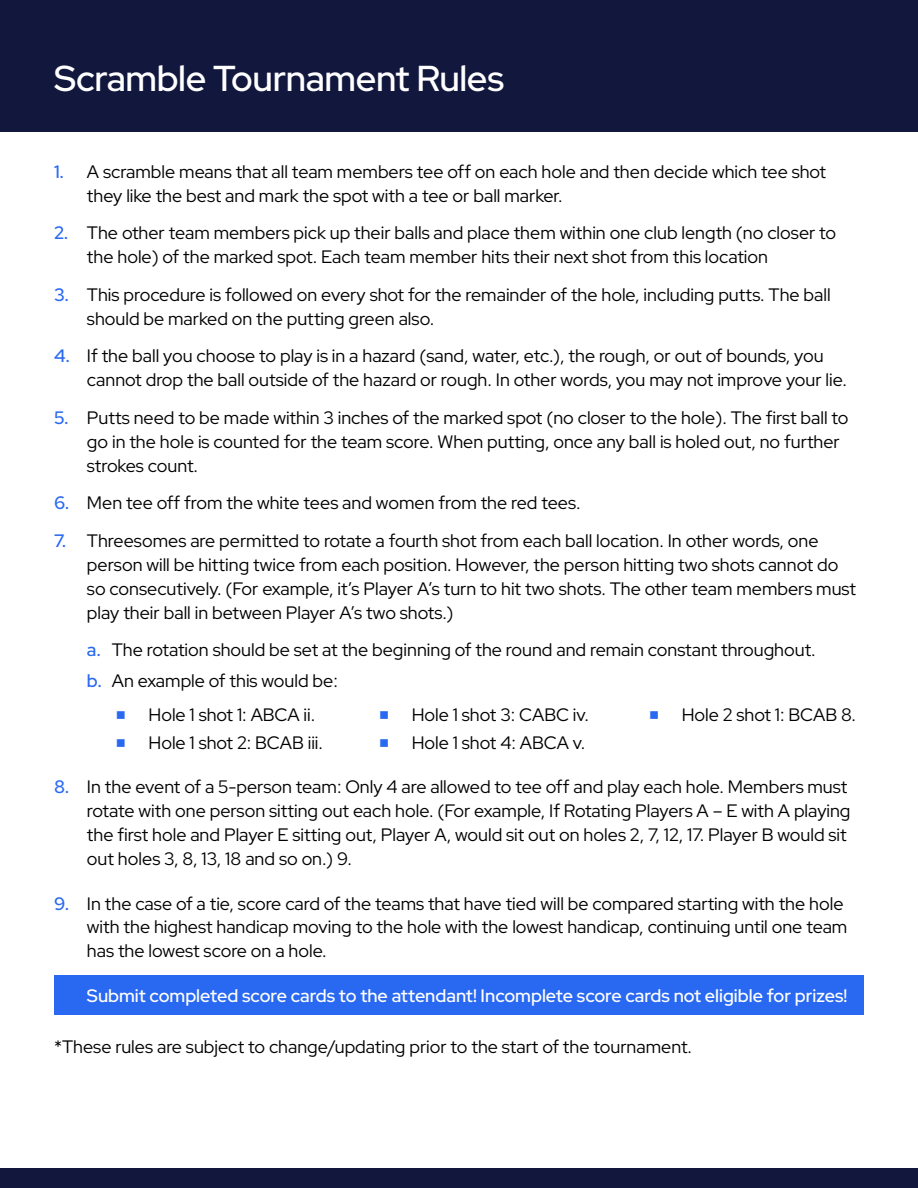
<style>
.page{position:relative;width:918px;height:1188px;background:#fff}
.page>*{position:absolute;margin:0;border:0;box-sizing:border-box;transform-origin:0 0}
.t1{font:500 36px "Red Hat Display";letter-spacing:-.01em;color:#fff}
.t2{font:18px/24px "Red Hat Display";color:#000}
.t3{font:500 18px "Red Hat Display";color:#fff}
.s1{font-weight:500;color:#2969f2}
.s2{font-family:"Source Sans Pro";color:#2969f2}
.s3{color:#2969f2}
</style>
<div class="page">
<div style="left:0;top:0;width:918px;height:132px;background:#12173e"></div>
<div style="left:0;top:1168px;width:918px;height:20px;background:#12173e"></div>
<div style="left:54px;top:975px;width:810px;height:40px;background:#2969f2"></div>
<h1 class="t1" style="left:54px;top:55px;width:452px">Scramble Tournament Rules</h1>
<p class="t2" style="left:87px;top:159px;width:741px;text-indent:-33px"><span class="s1">1.</span> A scramble means that all team members tee off on each hole and then decide which tee shot they like the best and mark the spot with a tee or ball marker.</p>
<p class="t2" style="left:87px;top:220px;width:751px;text-indent:-33px"><span class="s1">2.</span> The other team members pick up their balls and place them within one club length (no closer to the hole) of the marked spot. Each team member hits their next shot from this location</p>
<p class="t2" style="left:87px;top:282px;width:745px;text-indent:-33px"><span class="s1">3.</span> This procedure is followed on every shot for the remainder of the hole, including putts. The ball should be marked on the putting green also.</p>
<p class="t2" style="left:87px;top:343px;width:761px;text-indent:-33px"><span class="s1">4.</span> If the ball you choose to play is in a hazard (sand, water, etc.), the rough, or out of bounds, you cannot drop the ball outside of the hazard or rough. In other words, you may not improve your lie.</p>
<p class="t2" style="left:87px;top:405px;width:763px;text-indent:-33px"><span class="s1">5.</span> Putts need to be made within 3 inches of the marked spot (no closer to the hole). The first ball to go in the hole is counted for the team score. When putting, once any ball is holed out, no further strokes count.</p>
<p class="t2" style="left:54px;top:490px;width:528px"><span class="s1">6.</span> Men tee off from the white tees and women from the red tees.</p>
<p class="t2" style="left:87px;top:528px;width:771px;text-indent:-33px"><span class="s1">7.</span> Threesomes are permitted to rotate a fourth shot from each ball location. In other words, one person will be hitting twice from each position. However, the person hitting two shots cannot do so consecutively. (For example, it’s Player A’s turn to hit two shots. The other team members must play their ball in between Player A’s two shots.)</p>
<p class="t2" style="left:87px;top:634px;width:730px;line-height:30.8px"><span class="s1">a.</span> The rotation should be set at the beginning of the round and remain constant throughout. <span class="s1">b.</span> An example of this would be:</p>
<p class="t2" style="left:116px;top:703px;width:201px"><span class="s2">■</span> Hole 1 shot 1: ABCA ii.</p>
<p class="t2" style="left:116px;top:730px;width:209px"><span class="s2">■</span> Hole 1 shot 2: BCAB iii.</p>
<p class="t2" style="left:379px;top:703px;width:212px"><span class="s2">■</span> Hole 1 shot 3: CABC iv.</p>
<p class="t2" style="left:379px;top:730px;width:208px"><span class="s2">■</span> Hole 1 shot 4: ABCA v.</p>
<p class="t2" style="left:649px;top:703px;width:209px"><span class="s2">■</span> Hole 2 shot 1: BCAB 8.</p>
<p class="t2" style="left:87px;top:775px;width:765px;text-indent:-33px"><span class="s1">8.</span> In the event of a 5-person team: Only 4 are allowed to tee off and play each hole. Members must rotate with one person sitting out each hole. (For example, If Rotating Players A – E with A playing the first hole and Player E sitting out, Player A, would sit out on holes 2, 7, 12, 17. Player B would sit out holes 3, 8, 13, 18 and so on.) 9.</p>
<p class="t2" style="left:87px;top:891px;width:762px;text-indent:-33px"><span class="s1">9.</span> In the case of a tie, score card of the teams that have tied will be compared starting with the hole with the highest handicap moving to the hole with the lowest handicap, continuing until one team has the lowest score on a hole.</p>
<p class="t3" style="left:54px;top:984px;width:795px"><span class="s3">10.</span> Submit completed score cards to the attendant! Incomplete score cards not eligible for prizes!</p>
<p class="t2" style="left:54px;top:1034px;width:640px">*These rules are subject to change/updating prior to the start of the tournament.</p>
</div>
